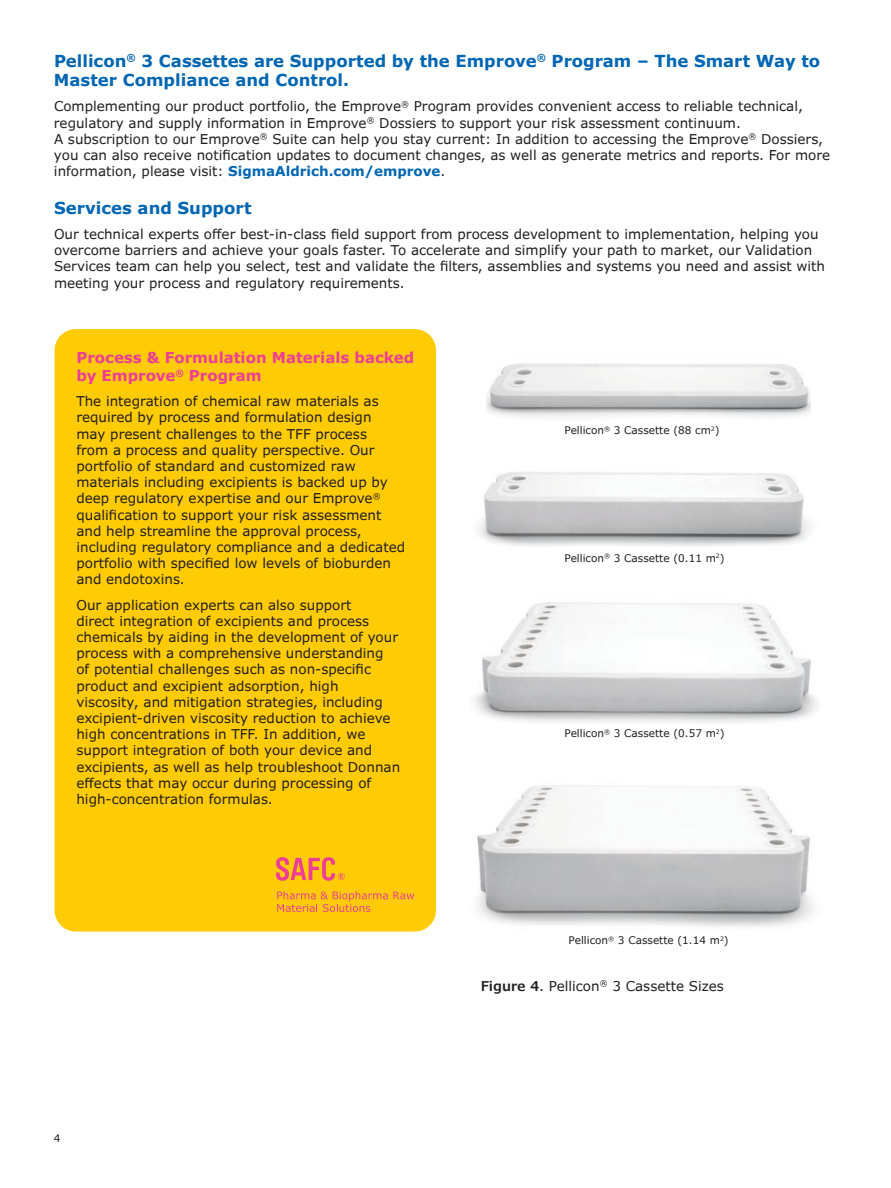
<style>
.page{position:relative;width:891px;height:1188px;background:#fff}
.page>*{position:absolute;margin:0;border:0;box-sizing:border-box;transform-origin:0 0}
.t1{font:700 16.5px/19.5px "Verdana Pro";color:#0066b3}
.t2{font:700 15px/18px "Verdana Pro";color:#ee3e96}
.t3{font:13.5px/16.2px "Verdana Pro";color:#231f20}
.t4{font:10.5px "Verdana Pro";color:#231f20}
.s1{font-weight:700;color:#0066b3}
.s2{font-weight:600}
</style>
<div class="page">
<div style="left:55px;top:329px;width:381px;height:603px;background:#ffcb04;border-radius:21px"></div>
<img style="left:486px;top:363px;width:325px;height:55px">
<img style="left:477px;top:472px;width:334px;height:74px">
<img style="left:473px;top:602px;width:345px;height:121px">
<img style="left:477px;top:785px;width:337px;height:142px">
<svg style="left:276px;top:857px;width:69px;height:24px"></svg>
<svg style="left:277px;top:891px;width:137px;height:21px"></svg>
<p class="t1" style="left:54px;top:51px;width:768px">Pellicon<sup>®</sup> 3 Cassettes are Supported by the Emprove<sup>®</sup> Program – The Smart Way to<br>Master Compliance and Control.</p>
<p class="t3" style="left:54px;top:99px;width:778px">Complementing our product portfolio, the Emprove<sup>®</sup> Program provides convenient access to reliable technical, regulatory and supply information in Emprove<sup>®</sup> Dossiers to support your risk assessment continuum.<br>A subscription to our Emprove<sup>®</sup> Suite can help you stay current: In addition to accessing the Emprove<sup>®</sup> Dossiers, you can also receive notification updates to document changes, as well as generate metrics and reports. For more information, please visit: <span class="s1">SigmaAldrich.com/emprove</span>.</p>
<p class="t1" style="left:54px;top:198px;width:199px">Services and Support</p>
<p class="t3" style="left:54px;top:226px;width:773px">Our technical experts offer best-in-class field support from process development to implementation, helping you overcome barriers and achieve your goals faster. To accelerate and simplify your path to market, our Validation Services team can help you select, test and validate the filters, assemblies and systems you need and assist with meeting your process and regulatory requirements.</p>
<p class="t2" style="left:76px;top:349px;width:339px">Process &amp; Formulation Materials backed by Emprove<sup>®</sup> Program</p>
<p class="t3" style="left:76px;top:393px;width:330px">The integration of chemical raw materials as required by process and formulation design<br>may present challenges to the TFF process<br>from a process and quality perspective. Our portfolio of standard and customized raw materials including excipients is backed up by deep regulatory expertise and our Emprove<sup>® </sup>qualification to support your risk assessment and help streamline the approval process, including regulatory compliance and a dedicated portfolio with specified low levels of bioburden and endotoxins.</p>
<p class="t3" style="left:76px;top:597px;width:325px">Our application experts can also support<br>direct integration of excipients and process chemicals by aiding in the development of your process with a comprehensive understanding<br>of potential challenges such as non-specific product and excipient adsorption, high viscosity, and mitigation strategies, including excipient-driven viscosity reduction to achieve high concentrations in TFF. In addition, we support integration of both your device and excipients, as well as help troubleshoot Donnan effects that may occur during processing of high-concentration formulas.</p>
<p class="t4" style="left:54px;top:1131px;width:8px">4</p>
<p class="t4" style="left:565px;top:424px;width:157px">Pellicon<sup>®</sup> 3 Cassette (88 cm<sup>2</sup>)</p>
<p class="t4" style="left:565px;top:551px;width:162px">Pellicon<sup>®</sup> 3 Cassette (0.11 m<sup>2</sup>)</p>
<p class="t4" style="left:565px;top:727px;width:162px">Pellicon<sup>®</sup> 3 Cassette (0.57 m<sup>2</sup>)</p>
<p class="t4" style="left:569px;top:934px;width:162px">Pellicon<sup>®</sup> 3 Cassette (1.14 m<sup>2</sup>)</p>
<p class="t3" style="left:481px;top:978px;width:245px"><span class="s2">Figure 4</span>. Pellicon<sup>®</sup> 3 Cassette Sizes</p>
</div>
